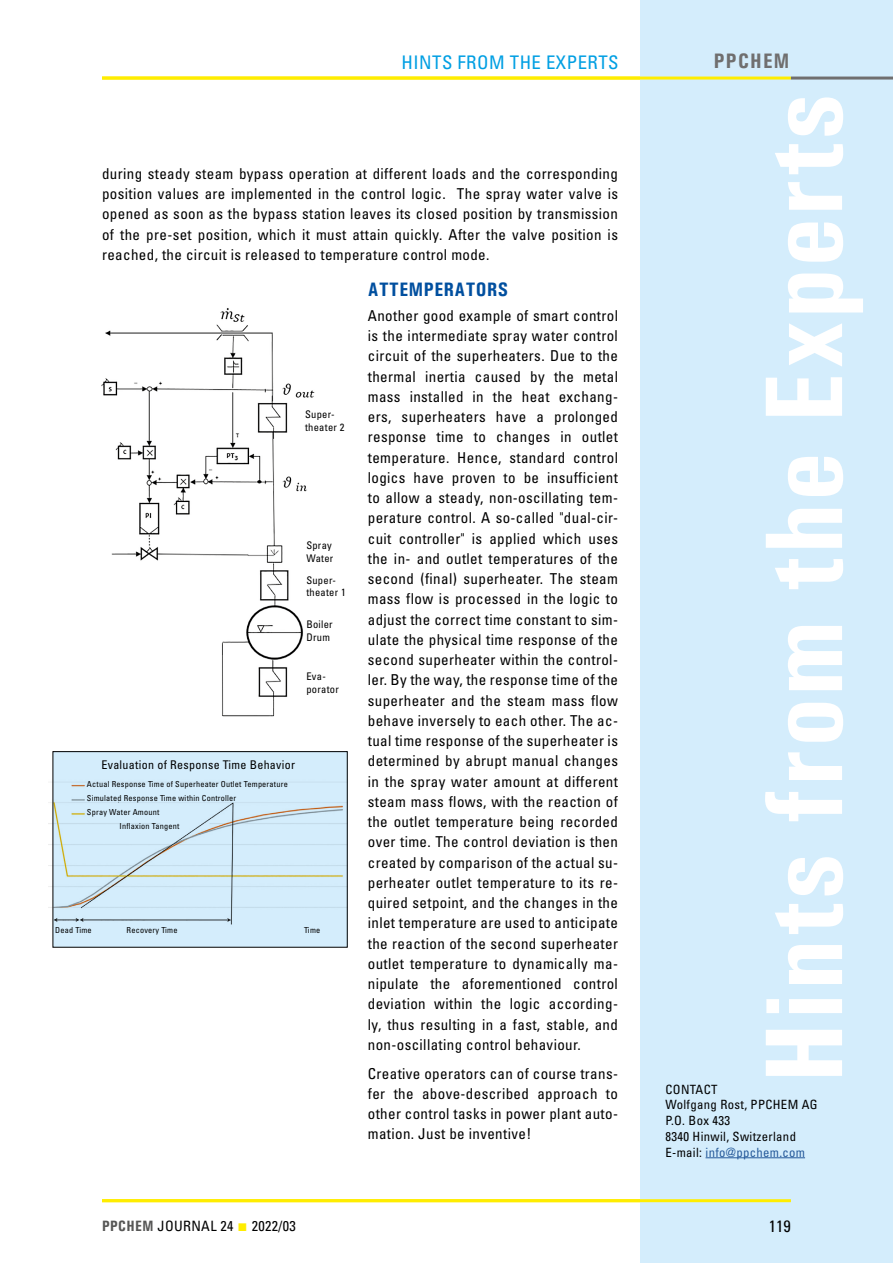
<style>
.page{position:relative;width:893px;height:1263px;background:#fff}
.page>*{position:absolute;margin:0;border:0;box-sizing:border-box;transform-origin:0 0}
.t1{font:700 condensed 21px "Univers";letter-spacing:.06em;color:#706f6f}
.t2{font:700 condensed 19.5px "Univers";letter-spacing:.025em;color:#004f9f}
.t3{font:condensed 18.75px "Univers LT Std";letter-spacing:.025em;color:#009fe3}
.t4{font:condensed 16.5px "Univers LT Std";color:#000}
.t5{font:condensed 15px/20.2px "Univers LT Std";letter-spacing:.025em;color:#000;text-align:justify}
.t6{font:condensed 14.25px "Univers LT Std";letter-spacing:.025em;color:#000}
.t7{font:condensed 12.75px/15.8px "Univers LT Std";letter-spacing:.025em;color:#000}
.t8{font:condensed 12px "Univers LT Std";letter-spacing:.025em;color:#000}
.t9{font:condensed 10.5px/12.6px "Univers LT Std";letter-spacing:.025em;color:#000}
.t10{font:condensed 8.25px "Univers LT Std";letter-spacing:.025em;color:#000}
.s1{font-family:"Univers";font-weight:700;font-size:15px;color:#575756}
.s2{color:#ffed00}
.s3{color:#275b9b}
</style>
<div class="page">
<div style="left:53px;top:752px;width:294px;height:195px;background:#d4edfc"></div>
<div style="left:53px;top:751px;width:294px;height:196px;border:1px solid #000"></div>
<div style="left:641px;top:0;width:252px;height:1263px;background:#d4edfc"></div>
<svg style="left:765px;top:97px;width:98px;height:979px"></svg>
<hr style="left:706px;top:1157px;width:99px;height:1px;background:#275b9b">
<hr style="left:102px;top:77px;width:689px;height:3px;background:#ffed00">
<hr style="left:791px;top:77px;width:102px;height:3px;background:#706f6f">
<hr style="left:102px;top:1199px;width:689px;height:3px;background:#ffed00">
<img style="left:101px;top:308px;width:214px;height:409px">
<img style="left:49px;top:762px;width:298px;height:180px">
<p class="t3" style="left:402px;top:51px;width:219px">HINTS FROM THE EXPERTS</p>
<h1 class="t1" style="left:714px;top:48px;width:77px">PPCHEM</h1>
<p class="t5" style="left:102px;top:163px;width:517px">during steady steam bypass operation at different loads and the corresponding position values are implemented in the control logic. The spray water valve is opened as soon as the bypass station leaves its closed position by transmission of the pre-set position, which it must attain quickly. After the valve position is reached, the circuit is released to temperature control mode.</p>
<h2 class="t2" style="left:368px;top:278px;width:142px">ATTEMPERATORS</h2>
<p class="t5" style="left:368px;top:305px;width:252px">Another good example of smart control is the intermediate spray water control circuit of the superheaters. Due to the thermal inertia caused by the metal mass installed in the heat exchang&shy;ers, superheaters have a prolonged response time to changes in outlet temperature. Hence, standard control logics have proven to be insufficient to allow a steady, non-oscillating tem&shy;perature control. A so-called "dual-cir&shy;cuit controller" is applied which uses the in- and outlet temperatures of the second (final) superheater. The steam mass flow is processed in the logic to adjust the correct time constant to sim&shy;ulate the physical time response of the second superheater within the control&shy;ler. By the way, the response time of the superheater and the steam mass flow behave inversely to each other. The ac&shy;tual time response of the superheater is determined by abrupt manual changes in the spray water amount at different steam mass flows, with the reaction of the outlet temperature being recorded over time. The control deviation is then created by comparison of the actual su&shy;perheater outlet temperature to its re&shy;quired setpoint, and the changes in the inlet temperature are used to anticipate the reaction of the second superheater outlet temperature to dynamically ma&shy;nipulate the aforementioned control deviation within the logic according&shy;ly, thus resulting in a fast, stable, and non-oscillating control behaviour.</p>
<p class="t5" style="left:368px;top:1063px;width:252px">Creative operators can of course trans&shy;fer the above-described approach to other control tasks in power plant auto&shy;mation. Just be inventive!</p>
<p class="t9" style="left:305px;top:408px;width:41px">Super&shy;theater 2</p>
<p class="t9" style="left:306px;top:539px;width:28px">Spray<br>Water</p>
<p class="t9" style="left:306px;top:573px;width:41px">Super&shy;theater 1</p>
<p class="t9" style="left:306px;top:618px;width:28px">Boiler<br>Drum</p>
<p class="t9" style="left:306px;top:670px;width:34px">Eva&shy;porator</p>
<p class="t8" style="left:101px;top:757px;width:195px">Evaluation of Response Time Behavior</p>
<p class="t10" style="left:87px;top:779px;width:202px">Actual Response Time of Superheater Outlet Temperature</p>
<p class="t10" style="left:87px;top:793px;width:151px">Simulated Response Time within Controller</p>
<p class="t10" style="left:87px;top:807px;width:74px">Spray Water Amount</p>
<p class="t10" style="left:120px;top:821px;width:61px">Inflaxion Tangent</p>
<p class="t10" style="left:55px;top:925px;width:38px">Dead Time</p>
<p class="t10" style="left:127px;top:925px;width:53px">Recovery Time</p>
<p class="t10" style="left:304px;top:925px;width:18px">Time</p>
<p class="t6" style="left:102px;top:1216px;width:195px"><span class="s1">PPCHEM</span> JOURNAL 24 <span class="s2">▪</span> 2022/03</p>
<p class="t7" style="left:665px;top:1081px;width:154px">CONTACT<br>Wolfgang Rost, PPCHEM AG<br>P.O. Box 433<br>8340 Hinwil, Switzerland<br>E-mail: <span class="s3">info@ppchem.com</span></p>
<p class="t4" style="left:769px;top:1216px;width:23px">119</p>
</div>
